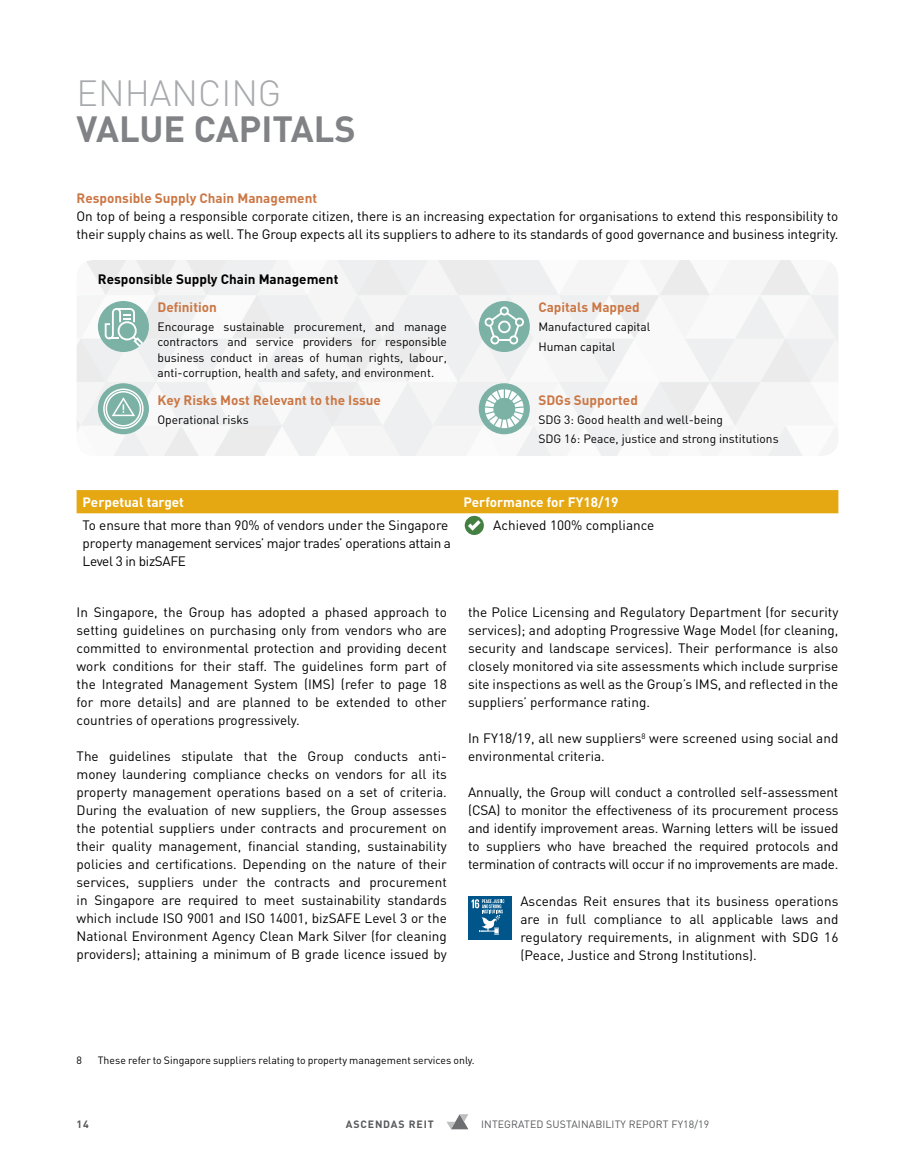
<style>
.page{position:relative;width:915px;height:1170px;background:#fff}
.page>*{position:absolute;margin:0;border:0;box-sizing:border-box;transform-origin:0 0}
.t1{font:700 36px "DIN";color:#808285}
.t2{font:300 36px "DIN";color:#a7a9ac}
.t3{font:13.5px/18px "DIN";letter-spacing:-.01em;color:#000;text-align:justify}
.t4{font:700 13.5px "DIN";color:#cb7745}
.t5{font:700 13.5px "DIN";color:#fff}
.t6{font:700 13.5px "DIN";color:#000}
.t7{font:12px/15px "DIN";color:#000}
.t8{font:10.5px "DIN";color:#000}
.t9{font:10.5px "DIN";letter-spacing:.01em;color:#58595b}
.t10{font:700 10.5px "DIN";letter-spacing:.08em;color:#58595b}
</style>
<div class="page">
<div style="left:98px;top:301px;width:51px;height:51px;background:#7cb2a5;border-radius:50%"></div>
<svg style="left:105px;top:308px;width:42px;height:42px"></svg>
<div style="left:478px;top:383px;width:51px;height:51px;background:#7cb2a5;border-radius:50%"></div>
<svg style="left:484px;top:389px;width:39px;height:39px"></svg>
<div style="left:98px;top:383px;width:51px;height:51px;background:#7cb2a5;border-radius:50%"></div>
<svg style="left:103px;top:388px;width:41px;height:41px"></svg>
<div style="left:478px;top:301px;width:51px;height:51px;background:#7cb2a5;border-radius:50%"></div>
<svg style="left:484px;top:306px;width:40px;height:38px"></svg>
<div style="left:77px;top:490px;width:761px;height:23px;background:#e5a812"></div>
<svg style="left:464px;top:516px;width:19px;height:19px"></svg>
<svg style="left:467px;top:520px;width:13px;height:10px"></svg>
<div style="left:468px;top:895px;width:43px;height:44px;background:#00558a"></div>
<svg style="left:471px;top:899px;width:33px;height:35px"></svg>
<svg style="left:447px;top:1114px;width:21px;height:15px"></svg>
<h1 class="t2" style="left:77px;top:70px;width:206px">ENHANCING</h1>
<h1 class="t1" style="left:77px;top:105px;width:280px">VALUE CAPITALS</h1>
<p class="t4" style="left:77px;top:189px;width:242px">Responsible Supply Chain Management</p>
<p class="t3" style="left:77px;top:206px;width:763px">On top of being a responsible corporate citizen, there is an increasing expectation for organisations to extend this responsibility to their supply chains as well. The Group expects all its suppliers to adhere to its standards of good governance and business integrity.</p>
<p class="t6" style="left:98px;top:270px;width:242px">Responsible Supply Chain Management</p>
<p class="t4" style="left:157px;top:298px;width:61px">Definition</p>
<p class="t7" style="left:157px;top:319px;width:291px;text-align:justify">Encourage sustainable procurement, and manage contractors and service providers for responsible business conduct in areas of human rights, labour, anti-corruption, health and safety, and environment.</p>
<p class="t4" style="left:157px;top:391px;width:225px">Key Risks Most Relevant to the Issue</p>
<p class="t7" style="left:157px;top:412px;width:93px">Operational risks</p>
<p class="t4" style="left:538px;top:298px;width:103px">Capitals Mapped</p>
<p class="t7" style="left:538px;top:317px;width:113px;line-height:19.2px">Manufactured capital<br>Human capital</p>
<p class="t4" style="left:538px;top:391px;width:101px">SDGs Supported</p>
<p class="t7" style="left:538px;top:410px;width:242px;line-height:19.2px">SDG 3: Good health and well-being<br>SDG 16: Peace, justice and strong institutions</p>
<p class="t5" style="left:83px;top:493px;width:103px">Perpetual target</p>
<p class="t5" style="left:463px;top:493px;width:156px">Performance for FY18/19</p>
<p class="t3" style="left:83px;top:516px;width:370px;text-align:left">To ensure that more than 90% of vendors under the Singapore property management services’ major trades’ operations attain a<br>Level 3 in bizSAFE</p>
<p class="t3" style="left:493px;top:516px;width:162px">Achieved 100% compliance</p>
<p class="t3" style="left:77px;top:603px;width:371px">In Singapore, the Group has adopted a phased approach to setting guidelines on purchasing only from vendors who are committed to environmental protection and providing decent work conditions for their staff. The guidelines form part of the Integrated Management System (IMS) (refer to page 18 for more details) and are planned to be extended to other countries of operations progressively.</p>
<p class="t3" style="left:77px;top:747px;width:371px">The guidelines stipulate that the Group conducts anti&shy;money laundering compliance checks on vendors for all its property management operations based on a set of criteria.<br>During the evaluation of new suppliers, the Group assesses the potential suppliers under contracts and procurement on their quality management, financial standing, sustainability policies and certifications. Depending on the nature of their services, suppliers under the contracts and procurement in Singapore are required to meet sustainability standards which include ISO 9001 and ISO 14001, bizSAFE Level 3 or the National Environment Agency Clean Mark Silver (for cleaning providers); attaining a minimum of B grade licence issued by</p>
<p class="t3" style="left:468px;top:603px;width:371px">the Police Licensing and Regulatory Department (for security services); and adopting Progressive Wage Model (for cleaning, security and landscape services). Their performance is also closely monitored via site assessments which include surprise site inspections as well as the Group’s IMS, and reflected in the suppliers’ performance rating.</p>
<p class="t3" style="left:468px;top:729px;width:371px">In FY18/19, all new suppliers<sup>8</sup> were screened using social and environmental criteria.</p>
<p class="t3" style="left:468px;top:783px;width:371px">Annually, the Group will conduct a controlled self-assessment (CSA) to monitor the effectiveness of its procurement process and identify improvement areas. Warning letters will be issued to suppliers who have breached the required protocols and termination of contracts will occur if no improvements are made.</p>
<p class="t3" style="left:520px;top:891px;width:319px">Ascendas Reit ensures that its business operations are in full compliance to all applicable laws and regulatory requirements, in alignment with SDG 16 (Peace, Justice and Strong Institutions).</p>
<p class="t8" style="left:77px;top:1053px;width:7px">8</p>
<p class="t8" style="left:98px;top:1053px;width:378px">These refer to Singapore suppliers relating to property management services only.</p>
<p class="t10" style="left:77px;top:1117px;width:14px">14</p>
<p class="t10" style="left:346px;top:1117px;width:89px">ASCENDAS REIT</p>
<p class="t9" style="left:481px;top:1117px;width:229px">INTEGRATED SUSTAINABILITY REPORT FY18/19</p>
</div>
